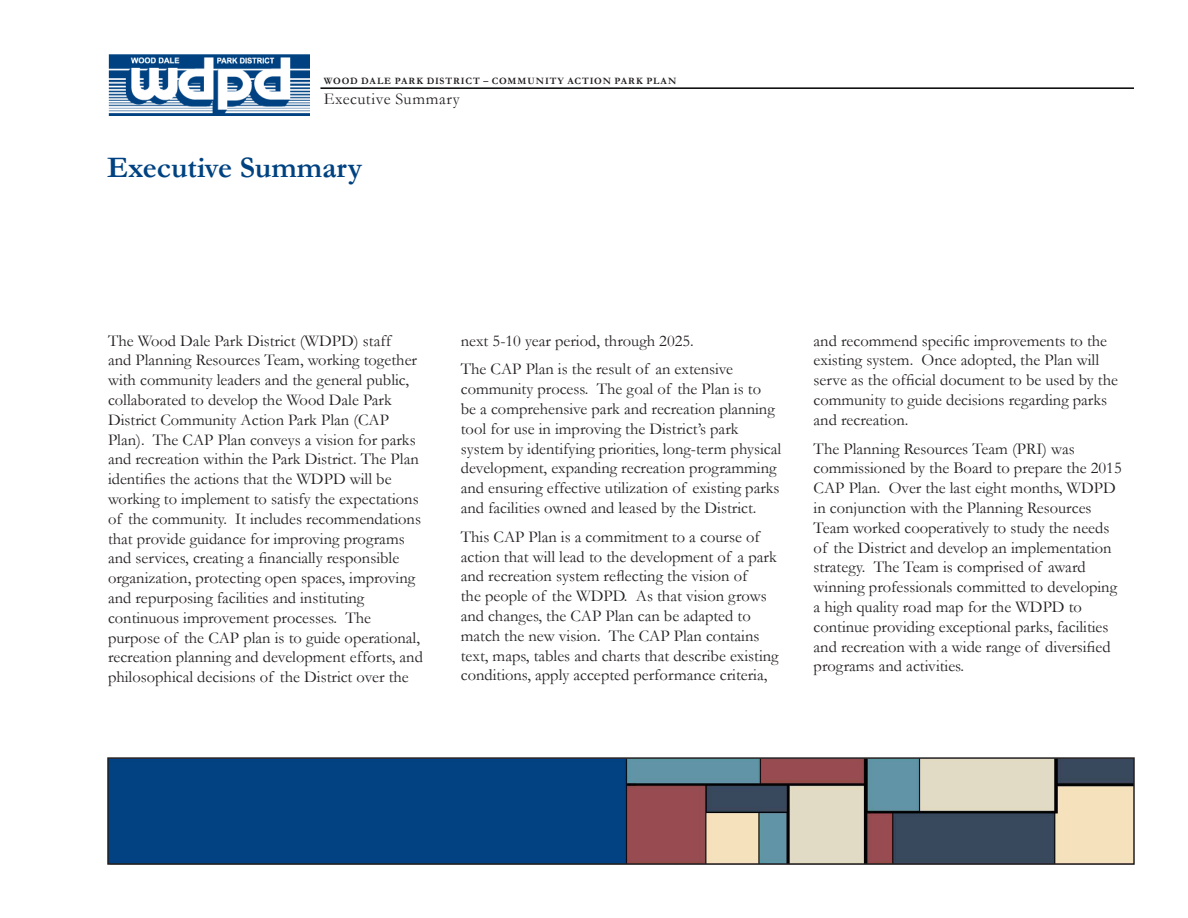
<style>
.page{position:relative;width:1188px;height:918px;background:#fff}
.page>*{position:absolute;margin:0;border:0;box-sizing:border-box;transform-origin:0 0}
.t1{font:700 30px "Garamond";color:#004281}
.t2{font:16.5px/19.8px "Garamond";color:#231f20}
.t3{font:16.5px "Garamond";letter-spacing:.03em;color:#231f20}
.t4{font:700 9.75px "Garamond";letter-spacing:.09em;color:#231f20}
</style>
<div class="page">
<hr style="left:320px;top:87px;width:814px;height:2px;background:#000">
<img style="left:108px;top:54px;width:201px;height:62px">
<img style="left:110px;top:760px;width:1022px;height:102px">
<div style="left:107px;top:757px;width:1028px;height:108px;border:2px solid #231f20"></div>
<p class="t4" style="left:324px;top:74px;width:354px">WOOD DALE PARK DISTRICT – COMMUNITY ACTION PARK PLAN</p>
<p class="t3" style="left:324px;top:87px;width:137px">Executive Summary</p>
<h1 class="t1" style="left:107px;top:148px;width:256px">Executive Summary</h1>
<p class="t2" style="left:108px;top:330px;width:316px">The Wood Dale Park District (WDPD) staff<br>and Planning Resources Team, working together with community leaders and the general public, collaborated to develop the Wood Dale Park District Community Action Park Plan (CAP Plan). The CAP Plan conveys a vision for parks and recreation within the Park District. The Plan identifies the actions that the WDPD will be working to implement to satisfy the expectations of the community. It includes recommendations that provide guidance for improving programs and services, creating a financially responsible organization, protecting open spaces, improving and repurposing facilities and instituting continuous improvement processes. The purpose of the CAP plan is to guide operational, recreation planning and development efforts, and philosophical decisions of the District over the</p>
<p class="t2" style="left:461px;top:326px;width:274px;line-height:28.8px">next 5-10 year period, through 2025.<br>The CAP Plan is the result of an extensive</p>
<p class="t2" style="left:461px;top:379px;width:322px">community process. The goal of the Plan is to<br>be a comprehensive park and recreation planning tool for use in improving the District’s park system by identifying priorities, long-term physical development, expanding recreation programming and ensuring effective utilization of existing parks and facilities owned and leased by the District.</p>
<p class="t2" style="left:461px;top:526px;width:319px">This CAP Plan is a commitment to a course of action that will lead to the development of a park and recreation system reflecting the vision of<br>the people of the WDPD. As that vision grows and changes, the CAP Plan can be adapted to match the new vision. The CAP Plan contains text, maps, tables and charts that describe existing conditions, apply accepted performance criteria,</p>
<p class="t2" style="left:814px;top:330px;width:306px">and recommend specific improvements to the existing system. Once adopted, the Plan will serve as the official document to be used by the community to guide decisions regarding parks and recreation.</p>
<p class="t2" style="left:814px;top:438px;width:310px">The Planning Resources Team (PRI) was commissioned by the Board to prepare the 2015<br>CAP Plan. Over the last eight months, WDPD in conjunction with the Planning Resources Team worked cooperatively to study the needs of the District and develop an implementation strategy. The Team is comprised of award winning professionals committed to developing a high quality road map for the WDPD to continue providing exceptional parks, facilities and recreation with a wide range of diversified programs and activities.</p>
</div>
